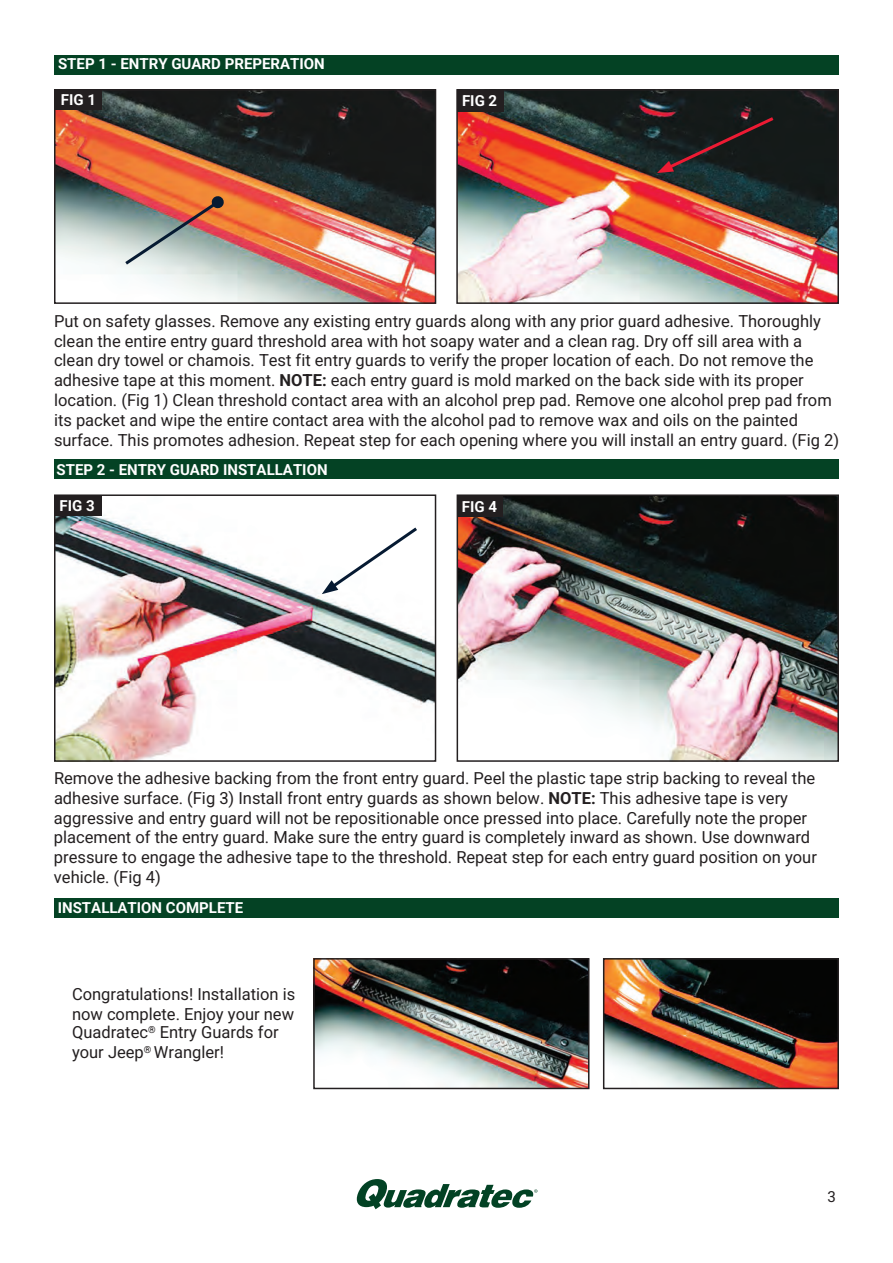
<style>
.page{position:relative;width:893px;height:1263px;background:#fff}
.page>*{position:absolute;margin:0;border:0;box-sizing:border-box;transform-origin:0 0}
.t1{font:16.5px/19.8px "Roboto";color:#231f20}
.t2{font:700 15px "Roboto";color:#fff}
.t3{font:15px "Roboto";color:#231f20}
.s1{font-weight:700}
</style>
<div class="page">
<svg style="left:357px;top:1179px;width:180px;height:30px"></svg>
<img style="left:57px;top:515px;width:376px;height:244px">
<div style="left:54px;top:494px;width:382px;height:268px;border:2px solid #231f20"></div>
<div style="left:54px;top:55px;width:785px;height:19px;background:#044224"></div>
<img style="left:460px;top:497px;width:376px;height:262px">
<div style="left:457px;top:494px;width:382px;height:268px;border:2px solid #231f20"></div>
<div style="left:457px;top:496px;width:46px;height:21px;background:#231f20"></div>
<div style="left:54px;top:459px;width:785px;height:19px;background:#044224"></div>
<img style="left:57px;top:92px;width:376px;height:209px">
<div style="left:54px;top:89px;width:382px;height:215px;border:2px solid #231f20"></div>
<img style="left:459px;top:92px;width:377px;height:209px">
<div style="left:456px;top:89px;width:383px;height:215px;border:2px solid #231f20"></div>
<div style="left:55px;top:90px;width:47px;height:20px;background:#231f20"></div>
<div style="left:457px;top:90px;width:47px;height:21px;background:#231f20"></div>
<div style="left:55px;top:495px;width:47px;height:21px;background:#231f20"></div>
<svg style="left:657px;top:115px;width:120px;height:58px;background:#231d1f"></svg>
<img style="left:606px;top:961px;width:230px;height:125px">
<div style="left:603px;top:958px;width:236px;height:131px;border:2px solid #231f20"></div>
<div style="left:54px;top:898px;width:785px;height:19px;background:#044224"></div>
<img style="left:316px;top:961px;width:270px;height:125px">
<div style="left:313px;top:958px;width:276px;height:131px;border:2px solid #231f20"></div>
<img style="left:122px;top:195px;width:102px;height:72px">
<svg style="left:322px;top:525px;width:98px;height:69px"></svg>
<p class="t2" style="left:58px;top:53px;width:268px">STEP 1 - ENTRY GUARD PREPERATION</p>
<p class="t2" style="left:61px;top:90px;width:37px">FIG 1</p>
<p class="t2" style="left:462px;top:90px;width:37px">FIG 2</p>
<p class="t1" style="left:54px;top:310px;width:787px">Put on safety glasses. Remove any existing entry guards along with any prior guard adhesive. Thoroughly clean the entire entry guard threshold area with hot soapy water and a clean rag. Dry off sill area with a clean dry towel or chamois. Test fit entry guards to verify the proper location of each. Do not remove the adhesive tape at this moment. <span class="s1">NOTE:</span> each entry guard is mold marked on the back side with its proper location. (Fig 1) Clean threshold contact area with an alcohol prep pad. Remove one alcohol prep pad from its packet and wipe the entire contact area with the alcohol pad to remove wax and oils on the painted surface. This promotes adhesion. Repeat step for each opening where you will install an entry guard. (Fig 2)</p>
<p class="t2" style="left:56px;top:459px;width:273px">STEP 2 - ENTRY GUARD INSTALLATION</p>
<p class="t2" style="left:60px;top:495px;width:37px">FIG 3</p>
<p class="t2" style="left:462px;top:496px;width:37px">FIG 4</p>
<p class="t1" style="left:54px;top:767px;width:764px">Remove the adhesive backing from the front entry guard. Peel the plastic tape strip backing to reveal the adhesive surface. (Fig 3) Install front entry guards as shown below. <span class="s1">NOTE:</span> This adhesive tape is very aggressive and entry guard will not be repositionable once pressed into place. Carefully note the proper placement of the entry guard. Make sure the entry guard is completely inward as shown. Use downward pressure to engage the adhesive tape to the threshold. Repeat step for each entry guard position on your vehicle. (Fig 4)</p>
<p class="t2" style="left:58px;top:897px;width:187px">INSTALLATION COMPLETE</p>
<p class="t1" style="left:72px;top:984px;width:225px">Congratulations! Installation is now complete. Enjoy your new</p>
<p class="t1" style="left:72px;top:1022px;width:208px">Quadratec<sup>®</sup> Entry Guards for your Jeep<sup>®</sup> Wrangler!</p>
<p class="t3" style="left:827px;top:1186px;width:10px">3</p>
</div>
